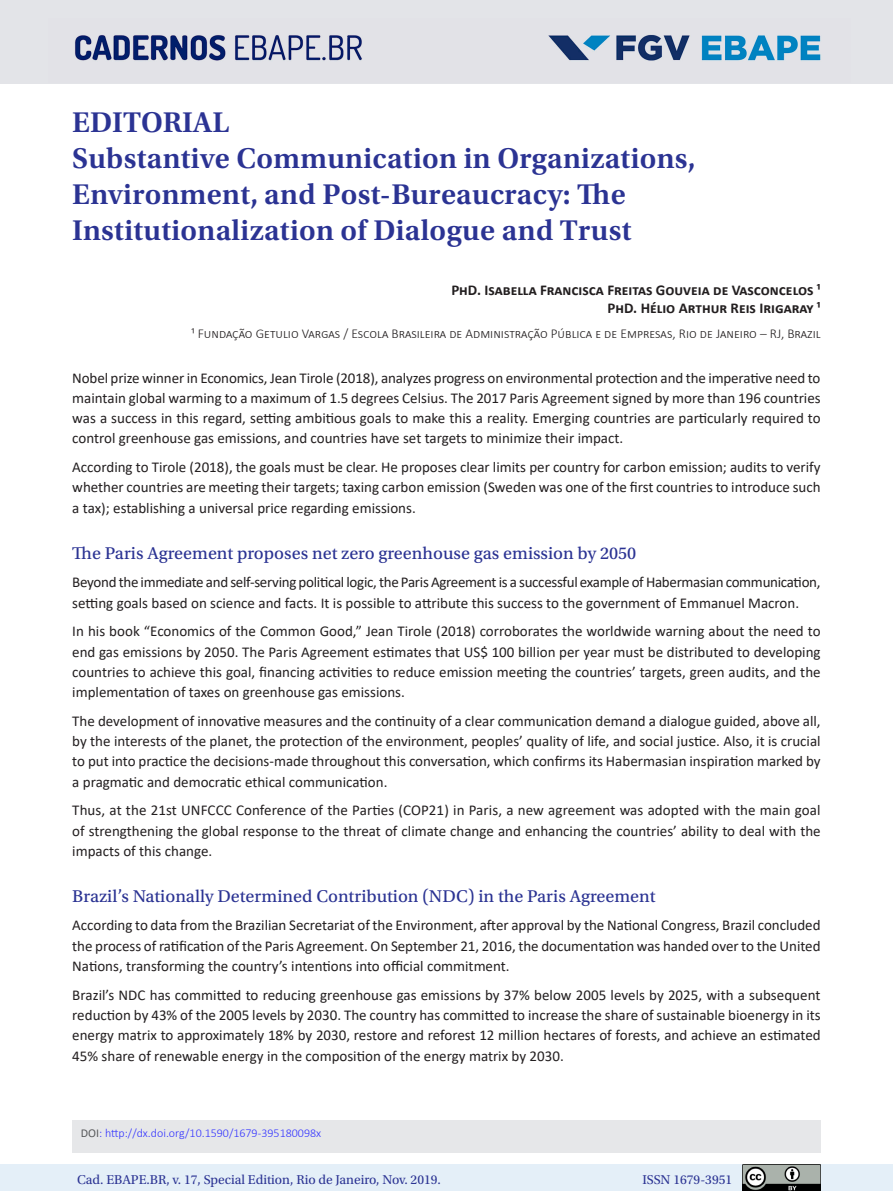
<style>
.page{position:relative;width:893px;height:1191px;background:#fff}
.page>*{position:absolute;margin:0;border:0;box-sizing:border-box;transform-origin:0 0}
._01_título_PT{font:600 30px/36px "Utopia Std";letter-spacing:.01em;color:#2b3393}
._07_2_sub2{font:18px "Utopia Std Capt";color:#2b3393}
._06_0_texto{font:15px/20.2px "Calibri";color:#231f20;text-align:justify}
._06_0_texto-2{font:15px/20.2px "Calibri";letter-spacing:-.02em;color:#231f20}
._02_autores{font:700 15px "Calibri";color:#231f20}
._02_autores_-_tit{font:300 13.5px "Calibri";color:#231f20}
.t1{font:13.5px "Utopia Std";color:#2b3393}
._06_3_nota_de_rodape{font:300 12px "Calibri";color:#33f}
.s1{font-weight:400;color:#57585a}
</style>
<div class="page">
<div style="left:0;top:0;width:893px;height:84px;background:#e3e4e8"></div>
<img style="left:74px;top:34px;width:747px;height:27px">
<div style="left:0;top:1164px;width:893px;height:27px;background:#e4eff8"></div>
<img style="left:743px;top:1164px;width:78px;height:27px">
<div style="left:72px;top:1119px;width:749px;height:33px;background:#e6e7e9"></div>
<p class="_01_título_PT" style="left:72px;top:105px;width:158px">EDITORIAL</p>
<p class="_01_título_PT" style="left:72px;top:141px;width:625px">Substantive Communication in Organizations,<br>Environment, and Post-Bureaucracy: The<br>Institutionalization of Dialogue and Trust</p>
<p class="_02_autores" style="left:451px;top:279px;width:371px">PhD. Isabella Francisca Freitas Gouveia de Vasconcelos ¹</p>
<p class="_02_autores" style="left:608px;top:297px;width:215px">PhD. Hélio Arthur Reis Irigaray ¹</p>
<p class="_02_autores_-_tit" style="left:192px;top:325px;width:631px">¹ Fundação Getulio Vargas / Escola Brasileira de Administração Pública e de Empresas, Rio de Janeiro – RJ, Brazil</p>
<p class="_06_0_texto" style="left:72px;top:367px;width:750px">Nobel prize winner in Economics, Jean Tirole (2018), analyzes progress on environmental protection and the imperative need to maintain global warming to a maximum of 1.5 degrees Celsius. The 2017 Paris Agreement signed by more than 196 countries was a success in this regard, setting ambitious goals to make this a reality. Emerging countries are particularly required to control greenhouse gas emissions, and countries have set targets to minimize their impact.</p>
<p class="_06_0_texto" style="left:72px;top:457px;width:750px">According to Tirole (2018), the goals must be clear. He proposes clear limits per country for carbon emission; audits to verify whether countries are meeting their targets; taxing carbon emission (Sweden was one of the first countries to introduce such a tax); establishing a universal price regarding emissions.</p>
<p class="_07_2_sub2" style="left:72px;top:543px;width:565px">The Paris Agreement proposes net zero greenhouse gas emission by 2050</p>
<p class="_06_0_texto-2" style="left:72px;top:572px;width:750px">Beyond the immediate and self-serving political logic, the Paris Agreement is a successful example of Habermasian communication, setting goals based on science and facts. It is possible to attribute this success to the government of Emmanuel Macron.</p>
<p class="_06_0_texto" style="left:72px;top:621px;width:750px">In his book “Economics of the Common Good,” Jean Tirole (2018) corroborates the worldwide warning about the need to end gas emissions by 2050. The Paris Agreement estimates that US$ 100 billion per year must be distributed to developing countries to achieve this goal, financing activities to reduce emission meeting the countries’ targets, green audits, and the implementation of taxes on greenhouse gas emissions.</p>
<p class="_06_0_texto" style="left:72px;top:710px;width:750px">The development of innovative measures and the continuity of a clear communication demand a dialogue guided, above all, by the interests of the planet, the protection of the environment, peoples’ quality of life, and social justice. Also, it is crucial to put into practice the decisions-made throughout this conversation, which confirms its Habermasian inspiration marked by a pragmatic and democratic ethical communication.</p>
<p class="_06_0_texto" style="left:72px;top:800px;width:750px">Thus, at the 21st UNFCCC Conference of the Parties (COP21) in Paris, a new agreement was adopted with the main goal of strengthening the global response to the threat of climate change and enhancing the countries’ ability to deal with the impacts of this change.</p>
<p class="_07_2_sub2" style="left:72px;top:886px;width:585px">Brazil’s Nationally Determined Contribution (NDC) in the Paris Agreement</p>
<p class="_06_0_texto" style="left:72px;top:915px;width:750px">According to data from the Brazilian Secretariat of the Environment, after approval by the National Congress, Brazil concluded the process of ratification of the Paris Agreement. On September 21, 2016, the documentation was handed over to the United Nations, transforming the country’s intentions into official commitment.</p>
<p class="_06_0_texto" style="left:72px;top:984px;width:750px">Brazil’s NDC has committed to reducing greenhouse gas emissions by 37% below 2005 levels by 2025, with a subsequent reduction by 43% of the 2005 levels by 2030. The country has committed to increase the share of sustainable bioenergy in its energy matrix to approximately 18% by 2030, restore and reforest 12 million hectares of forests, and achieve an estimated 45% share of renewable energy in the composition of the energy matrix by 2030.</p>
<p class="_06_3_nota_de_rodape" style="left:81px;top:1125px;width:242px"><span class="s1">DOI</span>: http://dx.doi.org/10.1590/1679-395180098x</p>
<p class="t1" style="left:77px;top:1172px;width:365px">Cad. EBAPE.BR, v. 17, Special Edition, Rio de Janeiro, Nov. 2019.</p>
<p class="t1" style="left:642px;top:1172px;width:91px">ISSN 1679-3951</p>
</div>
